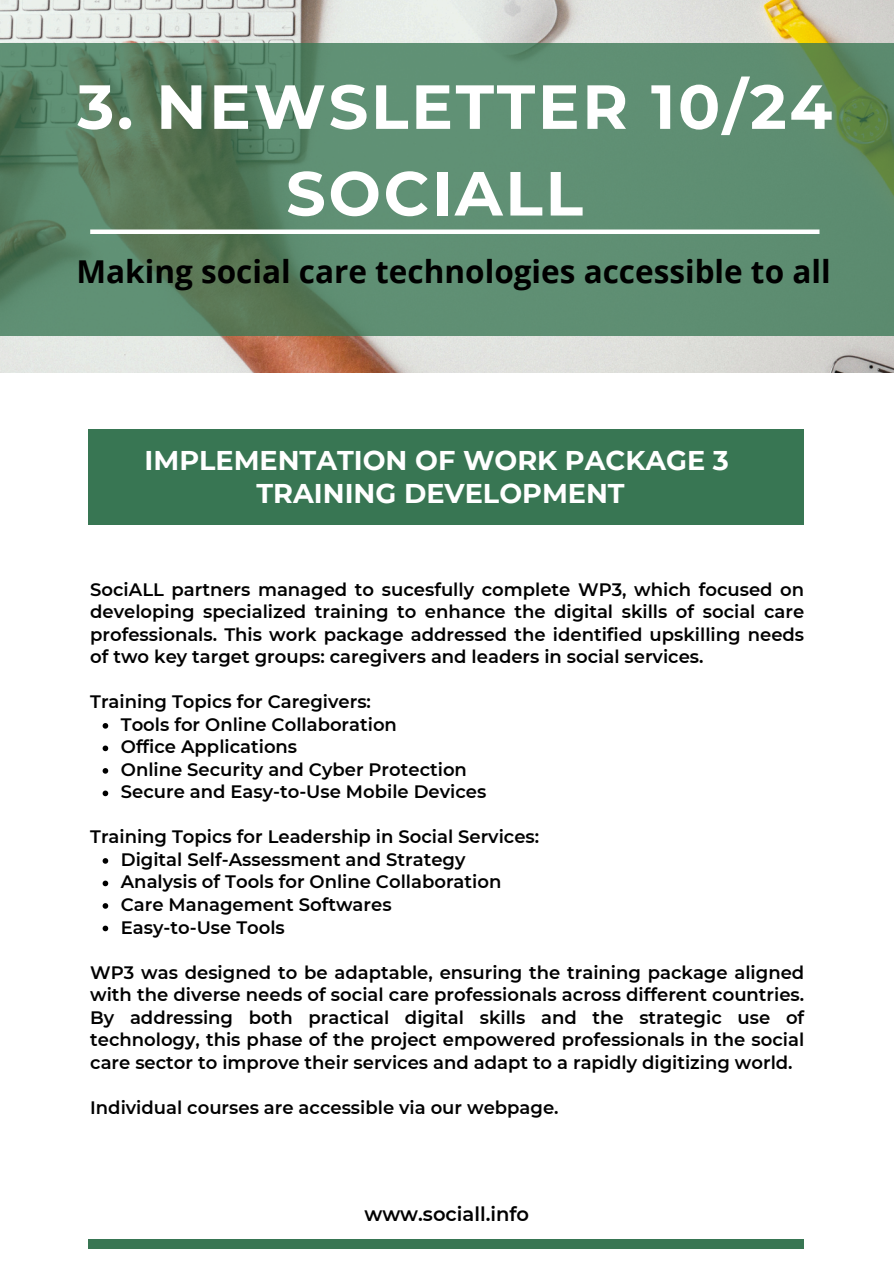
<style>
.page{position:relative;width:894px;height:1264px;background:#fff}
.page>*{position:absolute;margin:0;border:0;box-sizing:border-box;transform-origin:0 0}
.t1{font:700 62.1px/86.7px "Montserrat";letter-spacing:.045em;color:#fff}
.t2{font:700 31.5px "Open Sans";color:#000}
.t3{font:700 27px/33.5px "Montserrat";color:#fff;text-align:center}
.t4{font:600 19.5px "Montserrat";color:#000}
.t5{font:600 18px/22.5px "Montserrat";color:#000;text-align:justify}
</style>
<div class="page">
<img style="left:0;top:0;width:893px;height:373px">
<svg style="left:0;top:43px;width:893px;height:292px;background:#5c886b"></svg>
<div style="left:88px;top:429px;width:716px;height:95px;background:#387653"></div>
<div style="left:88px;top:1239px;width:716px;height:9px;background:#387653"></div>
<div style="left:90px;top:229px;width:729px;height:5px;background:#fff"></div>
<svg style="left:103px;top:723px;width:5px;height:5px"></svg>
<svg style="left:103px;top:745px;width:5px;height:6px"></svg>
<svg style="left:103px;top:768px;width:5px;height:5px"></svg>
<svg style="left:103px;top:790px;width:5px;height:6px"></svg>
<svg style="left:103px;top:858px;width:5px;height:5px"></svg>
<svg style="left:103px;top:880px;width:5px;height:6px"></svg>
<svg style="left:103px;top:903px;width:5px;height:5px"></svg>
<svg style="left:103px;top:925px;width:5px;height:6px"></svg>
<h1 class="t1" style="left:286px;top:63px;width:547px;text-indent:-208px">3. NEWSLETTER 10/24<br>SOCIALL</h1>
<h4 class="t2" style="left:77px;top:249px;width:755px">Making social care technologies accessible to all</h4>
<h2 class="t3" style="left:145px;top:443px;width:585px">IMPLEMENTATION OF WORK PACKAGE 3<br>TRAINING DEVELOPMENT</h2>
<h3 class="t5" style="left:90px;top:578px;width:715px">SociALL partners managed to sucesfully complete WP3, which focused on developing specialized training to enhance the digital skills of social care professionals. This work package addressed the identified upskilling needs of two key target groups: caregivers and leaders in social services.</h3>
<h4 class="t5" style="left:90px;top:690px;width:282px">Training Topics for Caregivers:</h4>
<h4 class="t5" style="left:121px;top:713px;width:277px">Tools for Online Collaboration</h4>
<p class="t5" style="left:121px;top:735px;width:178px">Office Applications</p>
<p class="t5" style="left:121px;top:758px;width:347px">Online Security and Cyber Protection</p>
<p class="t5" style="left:121px;top:780px;width:367px">Secure and Easy-to-Use Mobile Devices</p>
<p class="t5" style="left:90px;top:825px;width:450px">Training Topics for Leadership in Social Services:</p>
<h4 class="t5" style="left:121px;top:848px;width:346px">Digital Self-Assessment and Strategy</h4>
<p class="t5" style="left:121px;top:870px;width:382px">Analysis of Tools for Online Collaboration</p>
<p class="t5" style="left:121px;top:893px;width:272px">Care Management Softwares</p>
<p class="t5" style="left:121px;top:915px;width:165px">Easy-to-Use Tools</p>
<p class="t5" style="left:90px;top:960px;width:715px">WP3 was designed to be adaptable, ensuring the training package aligned with the diverse needs of social care professionals across different countries.<br>By addressing both practical digital skills and the strategic use of technology, this phase of the project empowered professionals in the social care sector to improve their services and adapt to a rapidly digitizing world.</p>
<h4 class="t5" style="left:90px;top:1095px;width:470px">Individual courses are accessible via our webpage.</h4>
<h4 class="t4" style="left:364px;top:1202px;width:166px">www.sociall.info</h4>
</div>
